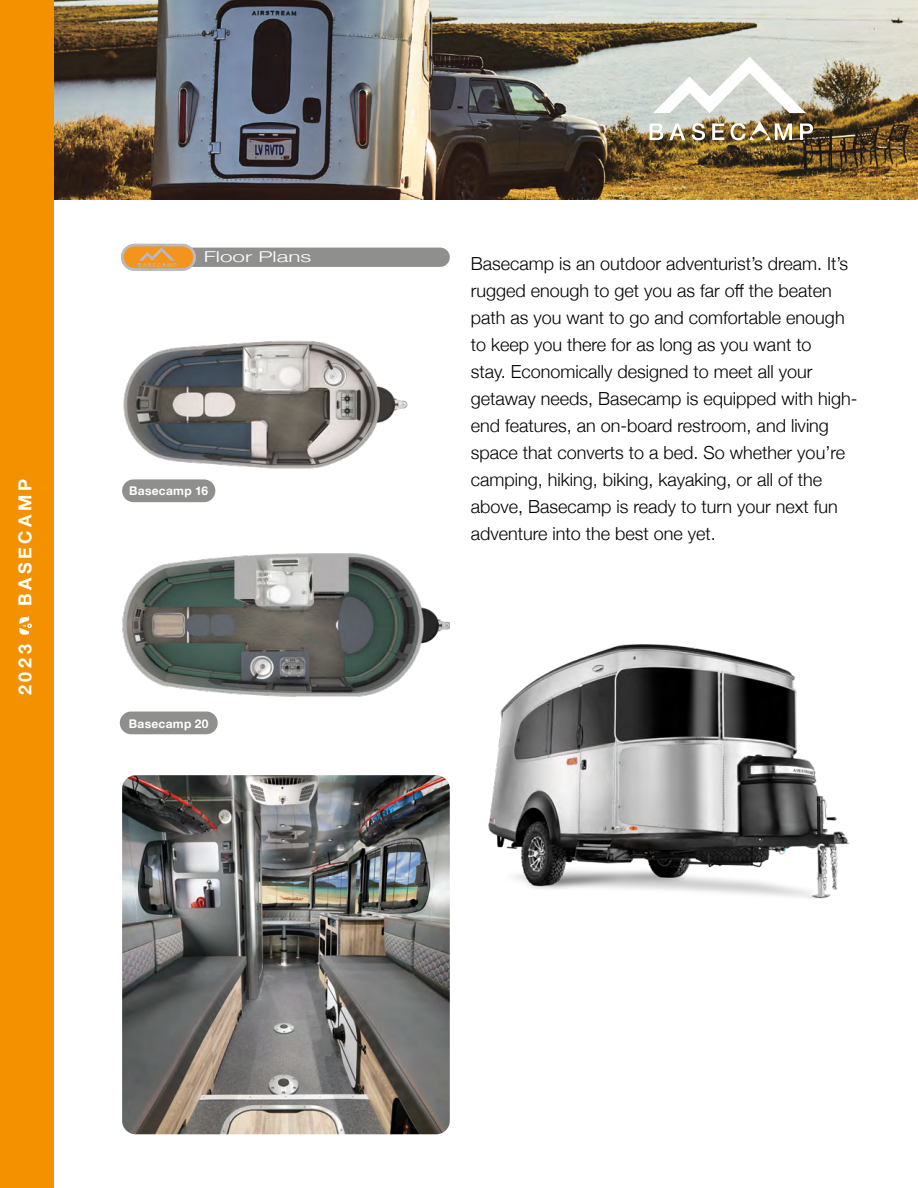
<style>
.page{position:relative;width:918px;height:1188px;background:#fff}
.page>*{position:absolute;margin:0;border:0;box-sizing:border-box;transform-origin:0 0}
.t1{font:300 18px/27px "Helvetica Neue";color:#000001}
.t2{font:700 18px "Helvetica Neue";letter-spacing:.2em;color:#fff}
.t3{font:300 15px "Helvetica Neue";color:#fff;scale:1.5 1}
.t4{font:700 12px "Helvetica Neue";letter-spacing:.02em;color:#fff}
</style>
<div class="page">
<img style="left:488px;top:644px;width:362px;height:255px">
<img style="left:54px;top:0;width:864px;height:200px">
<img style="left:650px;top:121px;width:166px;height:19px">
<svg style="left:653px;top:57px;width:153px;height:56px"></svg>
<div style="left:0;top:0;width:54px;height:1188px;background:#f49100"></div>
<div style="left:122px;top:479px;width:93px;height:23px;background:#8f8f8e;border-radius:11px"></div>
<img style="left:123px;top:340px;width:285px;height:129px">
<div style="left:120px;top:712px;width:98px;height:22px;background:#8f8f8e;border-radius:11px"></div>
<img style="left:122px;top:553px;width:328px;height:144px">
<svg style="left:19px;top:616px;width:13px;height:19px"></svg>
<div style="left:135px;top:248px;width:315px;height:19px;background:#8f8f8e;border-radius:10px"></div>
<img style="left:121px;top:244px;width:75px;height:27px;border-radius:14px">
<svg style="left:124px;top:246px;width:69px;height:22px"></svg>
<img style="left:139px;top:247px;width:36px;height:14px">
<img style="left:122px;top:775px;width:328px;height:359px">
<p class="t3" style="left:204px;top:245px;width:73px">Floor Plans</p>
<p class="t2" style="left:11px;top:606px;width:129px;rotate:-90deg">BASECAMP</p>
<p class="t4" style="left:129px;top:481px;width:81px">Basecamp 16</p>
<p class="t2" style="left:11px;top:695px;width:52px;rotate:-90deg">2023</p>
<p class="t4" style="left:129px;top:714px;width:81px">Basecamp 20</p>
<p class="t1" style="left:471px;top:248px;width:388px">Basecamp is an outdoor adventurist’s dream. It’s rugged enough to get you as far off the beaten path as you want to go and comfortable enough to keep you there for as long as you want to<br>stay. Economically designed to meet all your getaway needs, Basecamp is equipped with high&shy;end features, an on-board restroom, and living space that converts to a bed. So whether you’re camping, hiking, biking, kayaking, or all of the above, Basecamp is ready to turn your next fun adventure into the best one yet.</p>
</div>
